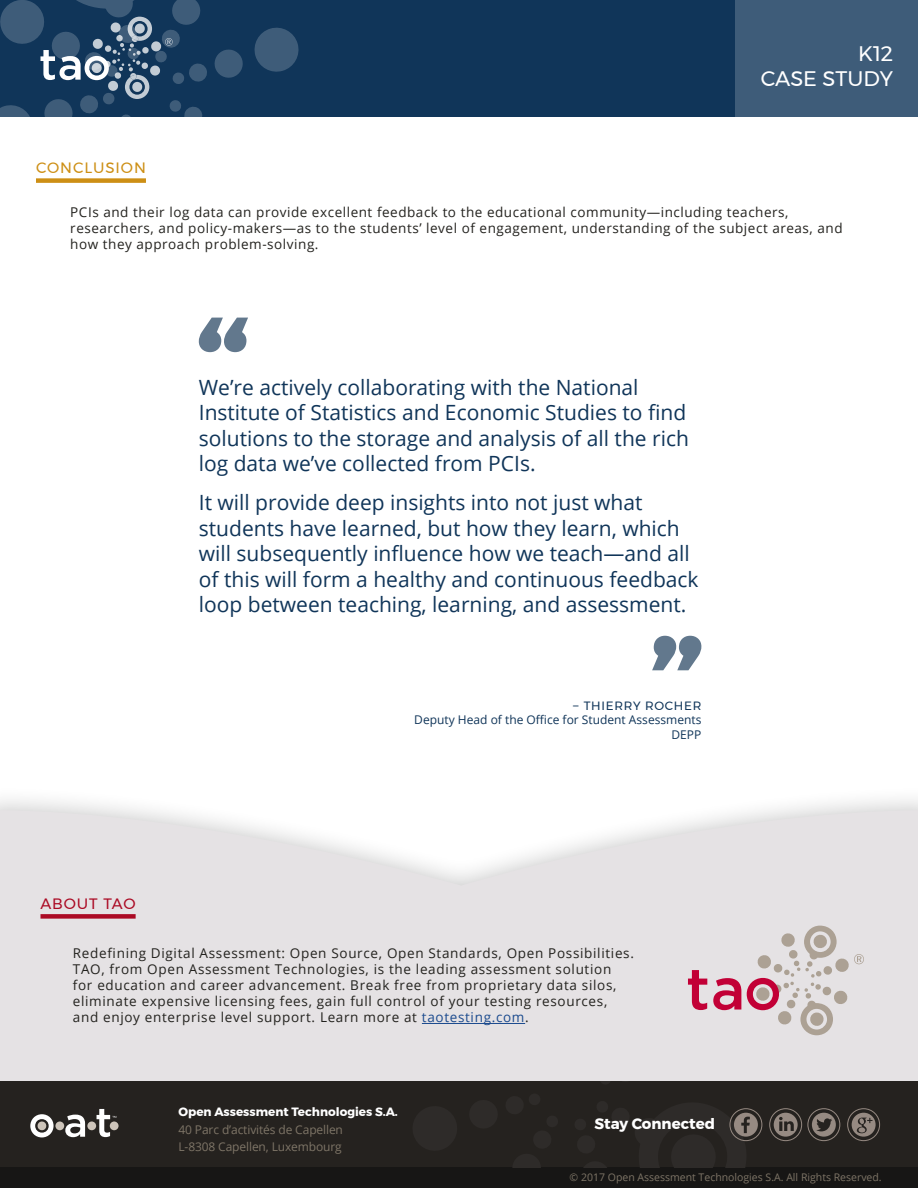
<style>
.page{position:relative;width:918px;height:1188px;background:#fff}
.page>*{position:absolute;margin:0;border:0;box-sizing:border-box;transform-origin:0 0}
.t1{font:21px/25.5px "Open Sans";color:#103559}
.t2{font:21px/24.6px "Montserrat";color:#fff;text-align:right}
.t3{font:700 15px "Montserrat";color:#fff}
.t4{font:15px "Montserrat";letter-spacing:.06em;color:#cd8f15}
.t5{font:15px "Montserrat";letter-spacing:.06em;color:#ab0a24}
.t6{font:13.5px/16.2px "Open Sans";letter-spacing:.05em;color:#23221e}
.t7{font:12px/17.2px "Open Sans";letter-spacing:-.01em;color:#7e7567}
.t8{font:12px/14.4px "Open Sans";color:#103559;text-align:right}
.t9{font:700 12px "Montserrat";color:#fff}
.t10{font:12px "Montserrat";letter-spacing:.06em;color:#103559}
.t11{font:10.5px "Open Sans";color:#7e7567}
.s1{font-size:13.5px}
.s2{color:#1c4b8e}
</style>
<div class="page">
<div style="left:0;top:785px;width:918px;height:235px;background:#000;opacity:.25"></div>
<svg style="left:0;top:810px;width:918px;height:93px;fill:#e5e2e4"></svg>
<div style="left:0;top:903px;width:918px;height:285px;background:#e5e2e4"></div>
<div style="left:0;top:0;width:918px;height:117px;background:#103559"></div>
<svg style="left:0;top:0;width:299px;height:117px"></svg>
<div style="left:36px;top:178px;width:110px;height:5px;background:#cd8f15"></div>
<hr style="left:422px;top:1023px;width:103px;height:1px;background:#1c4b8e">
<div style="left:40px;top:914px;width:96px;height:5px;background:#ab0a24"></div>
<div style="left:0;top:1081px;width:918px;height:86px;background:#25221f"></div>
<div style="left:0;top:1167px;width:918px;height:21px;background:#171615"></div>
<svg style="left:30px;top:1114px;width:24px;height:23px"></svg>
<div style="left:55px;top:1122px;width:9px;height:8px;background:#cdc4b9;border-radius:4px"></div>
<svg style="left:65px;top:1115px;width:20px;height:22px"></svg>
<div style="left:87px;top:1122px;width:9px;height:8px;background:#cdc4b9;border-radius:4px"></div>
<svg style="left:110px;top:1122px;width:9px;height:8px"></svg>
<svg style="left:97px;top:1109px;width:19px;height:28px"></svg>
<div style="left:808px;top:1108px;width:32px;height:33px;border:1px solid #968a82;border-radius:50%"></div>
<svg style="left:729px;top:1108px;width:34px;height:33px"></svg>
<svg style="left:769px;top:1108px;width:34px;height:34px"></svg>
<svg style="left:810px;top:1108px;width:31px;height:34px"></svg>
<svg style="left:847px;top:1108px;width:34px;height:34px"></svg>
<svg style="left:747px;top:926px;width:117px;height:109px"></svg>
<svg style="left:713px;top:978px;width:28px;height:32px"></svg>
<svg style="left:688px;top:970px;width:19px;height:40px"></svg>
<svg style="left:199px;top:318px;width:49px;height:34px"></svg>
<svg style="left:652px;top:636px;width:49px;height:34px"></svg>
<div style="left:735px;top:0;width:183px;height:117px;background:#3e5c79"></div>
<h1 class="t2" style="left:761px;top:41px;width:134px">K12<br>CASE STUDY</h1>
<p class="t4" style="left:36px;top:156px;width:111px">CONCLUSION</p>
<p class="t6" style="left:70px;top:204px;width:774px">PCIs and their log data can provide excellent feedback to the educational community—including teachers, researchers, and policy-makers—as to the students’ level of engagement, understanding of the subject areas, and how they approach problem-solving.</p>
<h1 class="t1" style="left:199px;top:374px;width:492px">We’re actively collaborating with the National Institute of Statistics and Economic Studies to find solutions to the storage and analysis of all the rich log data we’ve collected from PCIs.</h1>
<p class="t1" style="left:199px;top:489px;width:501px">It will provide deep insights into not just what students have learned, but how they learn, which will subsequently influence how we teach—and all of this will form a healthy and continuous feedback loop between teaching, learning, and assessment.</p>
<p class="t5" style="left:40px;top:892px;width:97px">ABOUT TAO</p>
<p class="t10" style="left:573px;top:696px;width:130px"><span class="s1">–</span> THIERRY ROCHER</p>
<p class="t8" style="left:414px;top:712px;width:289px">Deputy Head of the Office for Student Assessments<br>DEPP</p>
<p class="t6" style="left:73px;top:944px;width:563px">Redefining Digital Assessment: Open Source, Open Standards, Open Possibilities.<br>TAO, from Open Assessment Technologies, is the leading assessment solution for education and career advancement. Break free from proprietary data silos, eliminate expensive licensing fees, gain full control of your testing resources, and enjoy enterprise level support. Learn more at <span class="s2">taotesting.com</span>.</p>
<p class="t9" style="left:178px;top:1102px;width:221px">Open Assessment Technologies S.A.</p>
<p class="t7" style="left:178px;top:1120px;width:166px">40 Parc d’activités de Capellen<br>L-8308 Capellen, Luxembourg</p>
<p class="t3" style="left:594px;top:1112px;width:122px">Stay Connected</p>
<p class="t11" style="left:570px;top:1170px;width:314px">© 2017 Open Assessment Technologies S.A. All Rights Reserved.</p>
</div>
